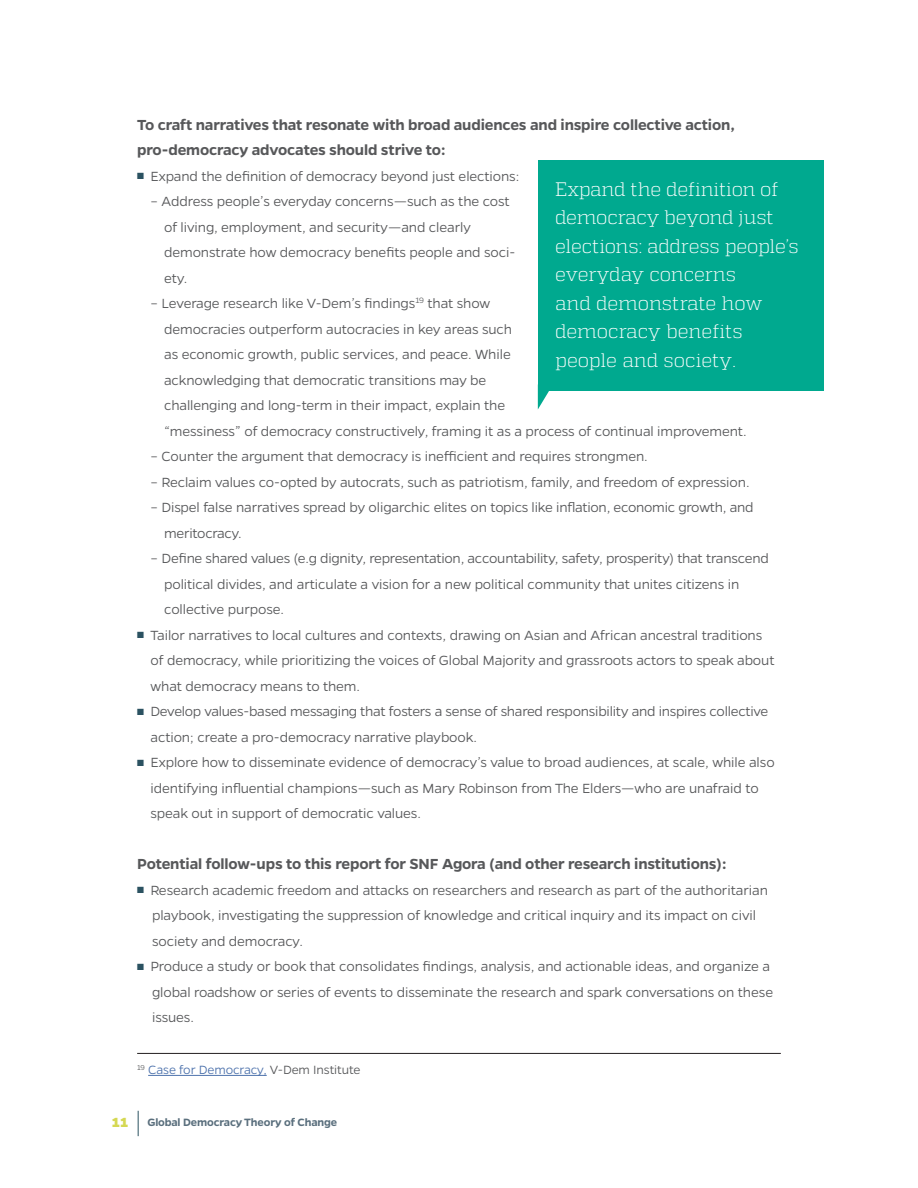
<style>
.page{position:relative;width:918px;height:1188px;background:#fff}
.page>*{position:absolute;margin:0;border:0;box-sizing:border-box;transform-origin:0 0}
.t1{font:300 19.5px/28.5px "Quadon";letter-spacing:-.005em;color:#fff}
.t2{font:600 16.5px/25.5px "Gentona";letter-spacing:-.01em;color:#57585a}
.t3{font:300 15px/25.5px "Gentona";letter-spacing:-.01em;color:#57585a}
.t4{font:800 15px "Gentona";color:#d5d853}
.t5{font:300 13.5px "Gentona";letter-spacing:-.01em;color:#4d72ac}
.t6{font:600 12px "Gentona";letter-spacing:-.01em;color:#5a6f7d}
.s1{color:#2b5261}
.s2{color:#57585a}
</style>
<div class="page">
<svg style="left:138px;top:1111px;width:1px;height:25px"></svg>
<hr style="left:137px;top:1053px;width:644px;height:1px;background:#231f20">
<hr style="left:148px;top:1075px;width:119px;height:1px;background:#4d72ac">
<div style="left:538px;top:161px;width:286px;height:230px;background:#00a98f"></div>
<svg style="left:538px;top:391px;width:11px;height:18px"></svg>
<p class="t2" style="left:137px;top:111px;width:599px">To craft narratives that resonate with broad audiences and inspire collective action, pro-democracy advocates should strive to:</p>
<p class="t3" style="left:137px;top:163px;width:384px"><span class="s1">■</span> Expand the definition of democracy beyond just elections:</p>
<p class="t3" style="left:164px;top:188px;width:353px;text-indent:-14px">– Address people’s everyday concerns—such as the cost of living, employment, and security—and clearly demonstrate how democracy benefits people and soci&shy;ety.</p>
<p class="t3" style="left:164px;top:290px;width:584px;text-indent:-13px">– Leverage research like V-Dem’s findings<sup>19</sup> that show<br>democracies outperform autocracies in key areas such<br>as economic growth, public services, and peace. While<br>acknowledging that democratic transitions may be<br>challenging and long-term in their impact, explain the<br>“messiness” of democracy constructively, framing it as a process of continual improvement.</p>
<p class="t3" style="left:151px;top:443px;width:499px">– Counter the argument that democracy is inefficient and requires strongmen.</p>
<p class="t3" style="left:151px;top:469px;width:601px">– Reclaim values co-opted by autocrats, such as patriotism, family, and freedom of expression.</p>
<p class="t3" style="left:164px;top:494px;width:591px;text-indent:-14px">– Dispel false narratives spread by oligarchic elites on topics like inflation, economic growth, and meritocracy.</p>
<p class="t3" style="left:164px;top:545px;width:606px;text-indent:-14px">– Define shared values (e.g dignity, representation, accountability, safety, prosperity) that transcend political divides, and articulate a vision for a new political community that unites citizens in collective purpose.</p>
<p class="t3" style="left:151px;top:622px;width:626px;text-indent:-13px"><span class="s1">■</span> Tailor narratives to local cultures and contexts, drawing on Asian and African ancestral traditions of democracy, while prioritizing the voices of Global Majority and grassroots actors to speak about what democracy means to them.</p>
<p class="t3" style="left:151px;top:698px;width:619px;text-indent:-13px"><span class="s1">■</span> Develop values-based messaging that fosters a sense of shared responsibility and inspires collective action; create a pro-democracy narrative playbook.</p>
<p class="t3" style="left:151px;top:749px;width:626px;text-indent:-13px"><span class="s1">■</span> Explore how to disseminate evidence of democracy’s value to broad audiences, at scale, while also identifying influential champions—such as Mary Robinson from The Elders—who are unafraid to speak out in support of democratic values.</p>
<p class="t2" style="left:137px;top:851px;width:591px">Potential follow-ups to this report for SNF Agora (and other research institutions):</p>
<p class="t3" style="left:152px;top:877px;width:617px;text-indent:-15px"><span class="s1">■</span> Research academic freedom and attacks on researchers and research as part of the authoritarian playbook, investigating the suppression of knowledge and critical inquiry and its impact on civil society and democracy.</p>
<p class="t3" style="left:152px;top:953px;width:623px;text-indent:-15px"><span class="s1">■</span> Produce a study or book that consolidates findings, analysis, and actionable ideas, and organize a global roadshow or series of events to disseminate the research and spark conversations on these issues.</p>
<h1 class="t1" style="left:555px;top:174px;width:245px">Expand the definition of democracy beyond just elections: address people’s everyday concerns<br>and demonstrate how democracy benefits people and society.</h1>
<p class="t5" style="left:137px;top:1062px;width:225px"><sup>19</sup> Case for Democracy, <span class="s2">V-Dem Institute</span></p>
<p class="t4" style="left:112px;top:1113px;width:18px">11</p>
<p class="t6" style="left:147px;top:1116px;width:191px">Global Democracy Theory of Change</p>
</div>
